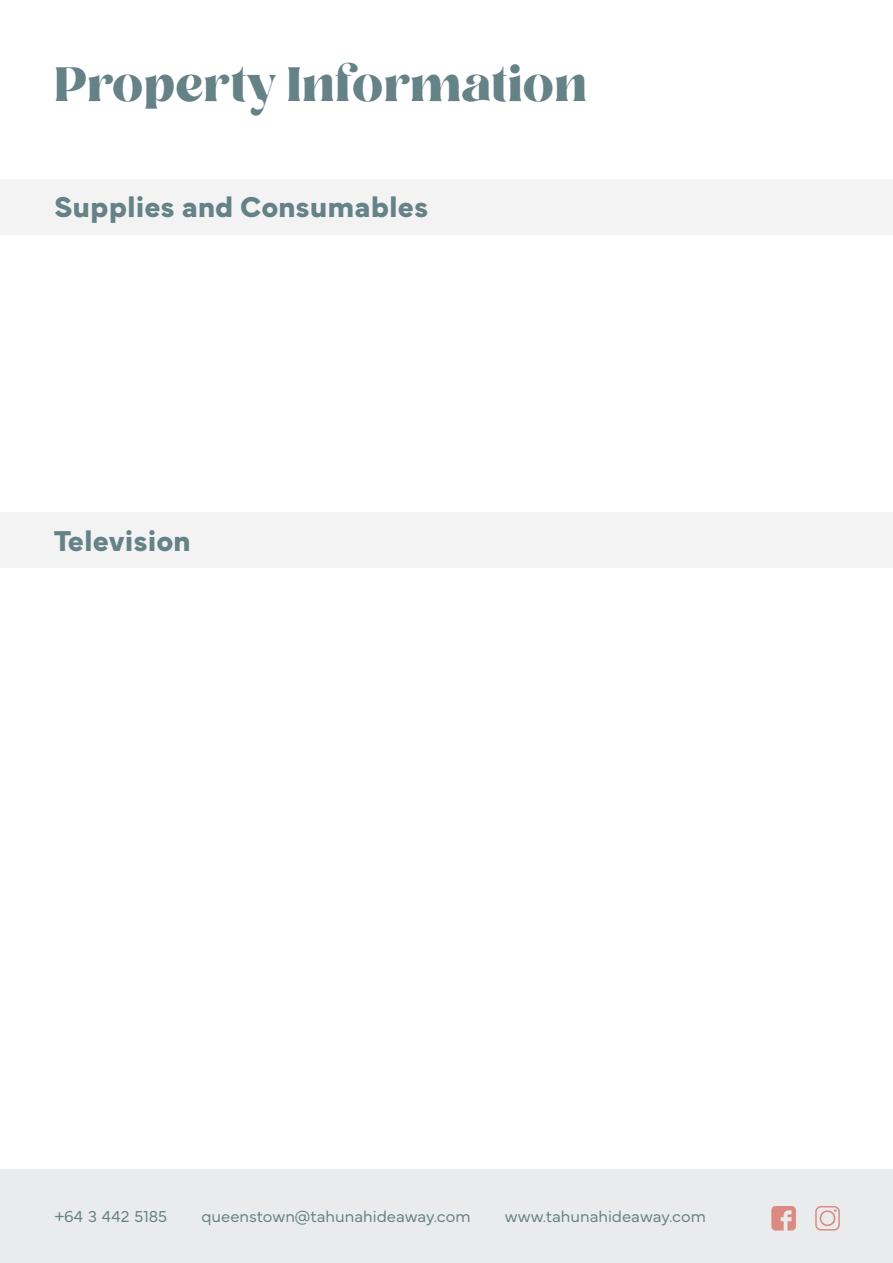
<style>
.page{position:relative;width:893px;height:1263px;background:#fff}
.page>*{position:absolute;margin:0;border:0;box-sizing:border-box;transform-origin:0 0}
.t1{font:700 48px "Losta Masta";letter-spacing:.015em;color:#658287}
.t2{font:700 30px "Mundial";color:#658287}
.t3{font:300 16.5px "Mundial";color:#658287}
</style>
<div class="page">
<div style="left:0;top:1170px;width:893px;height:93px;background:#eaebec"></div>
<svg style="left:771px;top:1206px;width:25px;height:24px"></svg>
<svg style="left:815px;top:1206px;width:25px;height:24px"></svg>
<div style="left:0;top:179px;width:893px;height:55px;background:#f3f3f4"></div>
<div style="left:0;top:512px;width:893px;height:56px;background:#f3f3f4"></div>
<h1 class="t1" style="left:55px;top:55px;width:533px">Property Information</h1>
<h2 class="t2" style="left:54px;top:183px;width:376px">Supplies and Consumables</h2>
<h2 class="t2" style="left:54px;top:517px;width:138px">Television</h2>
<p class="t3" style="left:55px;top:1203px;width:114px">+64 3 442 5185</p>
<p class="t3" style="left:201px;top:1203px;width:271px">queenstown@tahunahideaway.com</p>
<p class="t3" style="left:505px;top:1203px;width:202px">www.tahunahideaway.com</p>
</div>
